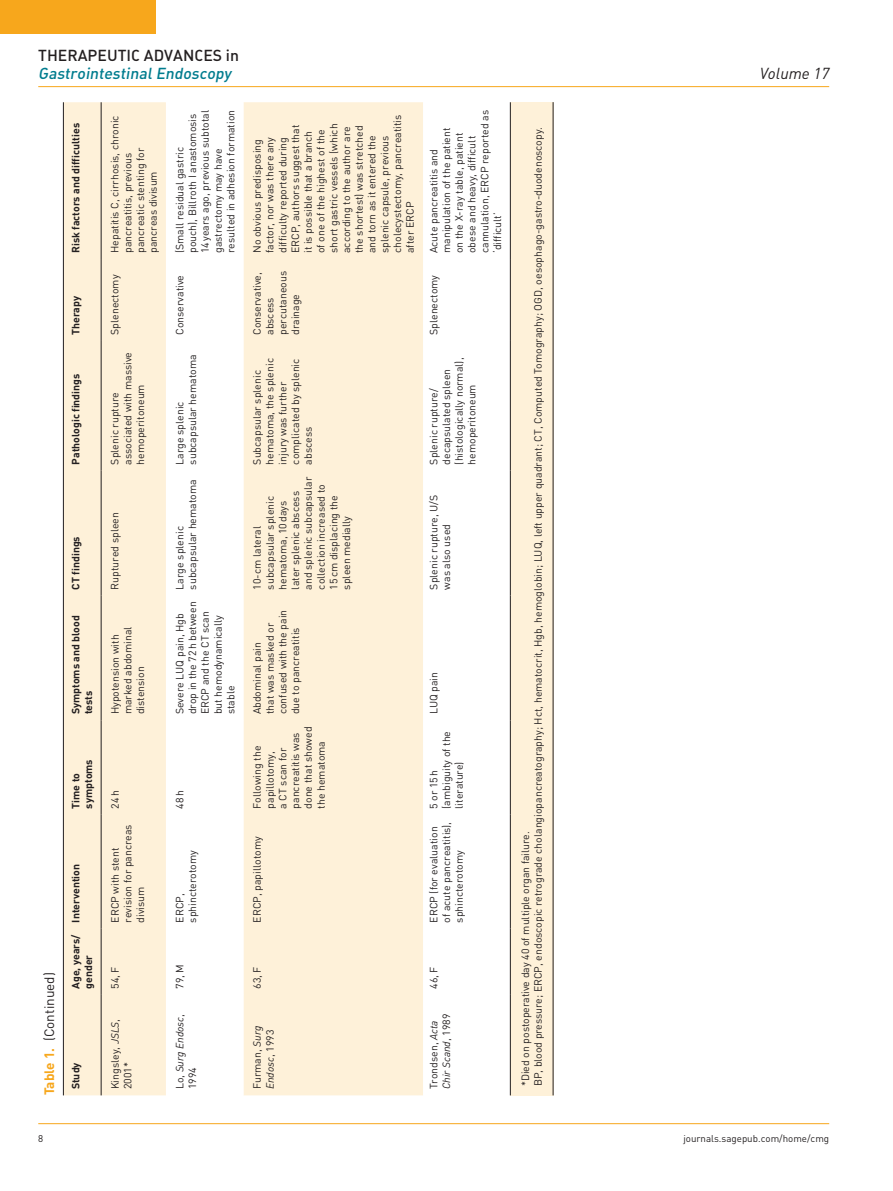
<style>
.page{position:relative;width:893px;height:1191px;background:#fff}
.page>*{position:absolute;margin:0;border:0;box-sizing:border-box;transform-origin:0 0}
.t1{font:italic 15.75px "DIN Medium Alternate";color:#007c8e}
.t2{font:15.75px "DIN Medium Alternate";color:#231f20}
.t3{font:italic 15.75px "DIN";color:#231f20}
.t4{font:13.5px "DIN";color:#231f20}
.t5{font:10.5px/12.8px "DIN";color:#231f20}
.t6{font:700 10.5px/12.8px "DIN";color:#231f20}
.t7{font:italic 10.5px/12.8px "DIN";color:#231f20}
.t8{font:9.75px "DIN";color:#231f20}
.s1{font-weight:700;color:#f7a71c}
.s2{font-style:italic}
.s3{font-style:normal}
</style>
<div class="page">
<hr style="left:38px;top:86px;width:791px;height:1px;background:#f7a71c">
<hr style="left:38px;top:1123px;width:791px;height:1px;background:#f7a71c">
<div style="left:0;top:0;width:155px;height:34px;background:#f7a71c"></div>
<div style="left:510px;top:102px;width:43px;height:993px;background:#fef1d9"></div>
<hr style="left:553px;top:102px;width:1px;height:993px;background:#231f20">
<div style="left:64px;top:102px;width:102px;height:993px;background:#fef1d9"></div>
<svg style="left:243px;top:102px;width:267px;height:993px;fill:#fef1d9"></svg>
<hr style="left:101px;top:995px;width:1px;height:100px;background:#231f20">
<hr style="left:101px;top:928px;width:1px;height:67px;background:#231f20">
<hr style="left:101px;top:814px;width:1px;height:114px;background:#231f20">
<hr style="left:101px;top:720px;width:1px;height:94px;background:#231f20">
<hr style="left:101px;top:595px;width:1px;height:125px;background:#231f20">
<hr style="left:101px;top:470px;width:1px;height:125px;background:#231f20">
<hr style="left:101px;top:341px;width:1px;height:129px;background:#231f20">
<hr style="left:101px;top:259px;width:1px;height:82px;background:#231f20">
<hr style="left:101px;top:102px;width:1px;height:157px;background:#231f20">
<hr style="left:510px;top:995px;width:1px;height:100px;background:#231f20">
<hr style="left:510px;top:928px;width:1px;height:67px;background:#231f20">
<hr style="left:510px;top:814px;width:1px;height:114px;background:#231f20">
<hr style="left:510px;top:720px;width:1px;height:94px;background:#231f20">
<hr style="left:510px;top:595px;width:1px;height:125px;background:#231f20">
<hr style="left:510px;top:470px;width:1px;height:125px;background:#231f20">
<hr style="left:510px;top:341px;width:1px;height:129px;background:#231f20">
<hr style="left:510px;top:259px;width:1px;height:82px;background:#231f20">
<hr style="left:510px;top:102px;width:1px;height:157px;background:#231f20">
<hr style="left:63px;top:102px;width:1px;height:993px;background:#231f20">
<h1 class="t2" style="left:38px;top:45px;width:202px">THERAPEUTIC ADVANCES IN</h1>
<h1 class="t1" style="left:38px;top:63px;width:195px">GastrointestinalEndoscopy</h1>
<p class="t6" style="left:69px;top:253px;width:131px;rotate:-90deg">Risk factors and difficulties</p>
<p class="t6" style="left:69px;top:335px;width:41px;rotate:-90deg">Therapy</p>
<p class="t6" style="left:69px;top:464px;width:92px;rotate:-90deg">Pathologic findings</p>
<p class="t6" style="left:69px;top:589px;width:55px;rotate:-90deg">CT findings</p>
<p class="t6" style="left:69px;top:714px;width:101px;rotate:-90deg">Symptoms and blood tests</p>
<p class="t5" style="left:108px;top:253px;width:139px;rotate:-90deg">Hepatitis C, cirrhosis, chronic pancreatitis, previous pancreatic stenting for pancreas divisum</p>
<p class="t5" style="left:108px;top:335px;width:62px;rotate:-90deg">Splenectomy</p>
<p class="t5" style="left:108px;top:464px;width:114px;rotate:-90deg">Splenic rupture associated with massive hemoperitoneum</p>
<p class="t5" style="left:108px;top:589px;width:79px;rotate:-90deg">Ruptured spleen</p>
<p class="t5" style="left:108px;top:714px;width:89px;rotate:-90deg">Hypotension with marked abdominal distension</p>
<p class="t5" style="left:173px;top:253px;width:145px;rotate:-90deg">(Small residual gastric<br>pouch), Billroth I anastomosis<br>14years ago, previous subtotal gastrectomy may have resulted in adhesion formation</p>
<p class="t5" style="left:173px;top:335px;width:61px;rotate:-90deg">Conservative</p>
<p class="t5" style="left:173px;top:464px;width:112px;rotate:-90deg">Large splenic subcapsular hematoma</p>
<p class="t5" style="left:173px;top:589px;width:112px;rotate:-90deg">Large splenic subcapsular hematoma</p>
<p class="t5" style="left:173px;top:714px;width:114px;rotate:-90deg">Severe LUQ pain, Hgb drop in the 72h between<br>ERCP and the CT scan but hemodynamically stable</p>
<p class="t6" style="left:69px;top:808px;width:51px;rotate:-90deg">Time to symptoms</p>
<p class="t4" style="left:41px;top:1095px;width:125px;rotate:-90deg"><span class="s1">Table 1.</span> (Continued)</p>
<p class="t6" style="left:69px;top:922px;width:60px;rotate:-90deg">Intervention</p>
<p class="t6" style="left:69px;top:989px;width:56px;rotate:-90deg">Age, years/ gender</p>
<p class="t6" style="left:69px;top:1089px;width:28px;rotate:-90deg">Study</p>
<p class="t5" style="left:108px;top:808px;width:20px;rotate:-90deg">24h</p>
<p class="t5" style="left:108px;top:922px;width:100px;rotate:-90deg">ERCP with stent revision for pancreas divisum</p>
<p class="t5" style="left:108px;top:989px;width:24px;rotate:-90deg">54, F</p>
<p class="t5" style="left:108px;top:1089px;width:72px;rotate:-90deg">Kingsley, <span class="s2">JSLS</span>,<br>2001*</p>
<p class="t5" style="left:173px;top:808px;width:20px;rotate:-90deg">48h</p>
<p class="t5" style="left:173px;top:922px;width:74px;rotate:-90deg">ERCP, sphincterotomy</p>
<p class="t5" style="left:173px;top:989px;width:26px;rotate:-90deg">79, M</p>
<p class="t7" style="left:173px;top:1089px;width:77px;rotate:-90deg"><span class="s3">Lo,</span> Surg Endosc<span class="s3">,<br>1994</span></p>
<p class="t5" style="left:251px;top:253px;width:140px;rotate:-90deg">No obvious predisposing factor, nor was there any difficulty reported during<br>ERCP, authors suggest that<br>it is possible that a branch<br>of one of the highest of the short gastric vessels (which according to the author are the shortest) was stretched and torn as it entered the splenic capsule, previous cholecystectomy, pancreatitis after ERCP</p>
<p class="t5" style="left:251px;top:335px;width:65px;rotate:-90deg">Conservative, abscess percutaneous drainage</p>
<p class="t5" style="left:251px;top:464px;width:108px;rotate:-90deg">Subcapsular splenic hematoma, the splenic injury was further complicated by splenic abscess</p>
<p class="t5" style="left:251px;top:589px;width:114px;rotate:-90deg">10-cm lateral subcapsular splenic hematoma, 10days later splenic abscess and splenic subcapsular collection increased to<br>15cm displacing the spleen medially</p>
<p class="t5" style="left:251px;top:714px;width:106px;rotate:-90deg">Abdominal pain<br>that was masked or confused with the pain due to pancreatitis</p>
<p class="t5" style="left:251px;top:808px;width:83px;rotate:-90deg">Following the papillotomy,<br>a CT scan for pancreatitis was done that showed the hematoma</p>
<p class="t5" style="left:251px;top:922px;width:88px;rotate:-90deg">ERCP, papillotomy</p>
<p class="t5" style="left:427px;top:253px;width:144px;rotate:-90deg">Acute pancreatitis and manipulation of the patient<br>on the X-ray table, patient obese and heavy, difficult cannulation, ERCP reported as ‘difficult’</p>
<p class="t5" style="left:427px;top:335px;width:62px;rotate:-90deg">Splenectomy</p>
<p class="t5" style="left:427px;top:464px;width:108px;rotate:-90deg">Splenic rupture/ decapsulated spleen (histologically normal), hemoperitoneum</p>
<p class="t5" style="left:427px;top:589px;width:96px;rotate:-90deg">Splenic rupture, U/S was also used</p>
<p class="t5" style="left:427px;top:714px;width:44px;rotate:-90deg">LUQ pain</p>
<p class="t5" style="left:427px;top:808px;width:79px;rotate:-90deg">5 or 15h (ambiguity of the literature)</p>
<p class="t5" style="left:427px;top:922px;width:102px;rotate:-90deg">ERCP (for evaluation of acute pancreatitis), sphincterotomy</p>
<p class="t5" style="left:251px;top:989px;width:24px;rotate:-90deg">63, F</p>
<p class="t5" style="left:251px;top:1089px;width:65px;rotate:-90deg">Furman, <span class="s2">Surg<br>Endosc</span>, 1993</p>
<p class="t5" style="left:427px;top:989px;width:24px;rotate:-90deg">46, F</p>
<p class="t5" style="left:427px;top:1089px;width:77px;rotate:-90deg">Trondsen, <span class="s2">Acta<br>Chir Scand</span>, 1989</p>
<p class="t5" style="left:519px;top:1086px;width:960px;rotate:-90deg">*Died on postoperative day 40 of multiple organ failure.<br>BP, blood pressure; ERCP, endoscopic retrograde cholangiopancreatography; Hct, hematocrit, Hgb, hemoglobin; LUQ, left upper quadrant; CT, Computed Tomography; OGD, oesophago-gastro-duodenoscopy.</p>
<h1 class="t3" style="left:760px;top:63px;width:71px">Volume 17</h1>
<p class="t8" style="left:38px;top:1132px;width:7px">8</p>
<p class="t8" style="left:683px;top:1132px;width:147px">journals.sagepub.com/home/cmg</p>
</div>
